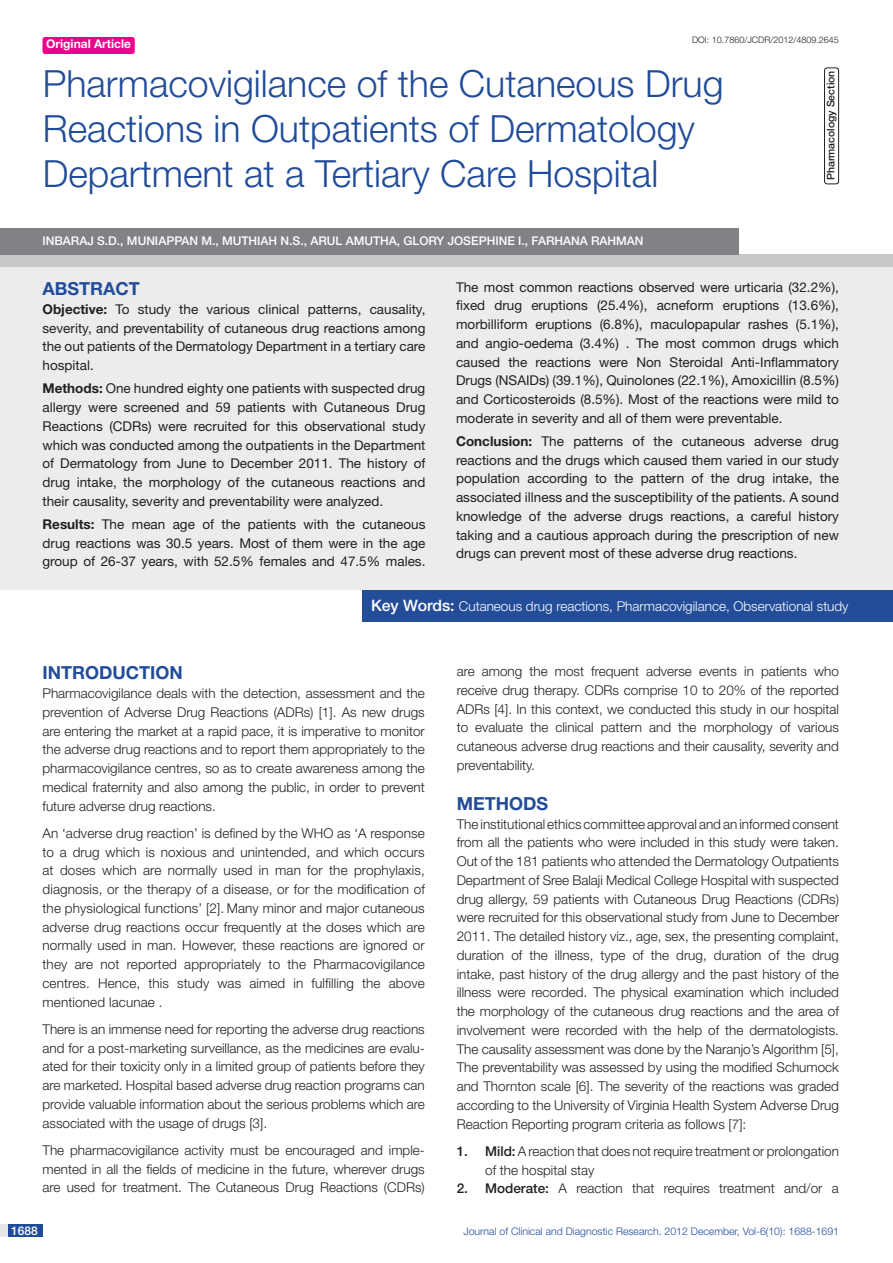
<style>
.page{position:relative;width:893px;height:1263px;background:#fff}
.page>*{position:absolute;margin:0;border:0;box-sizing:border-box;transform-origin:0 0}
.t1{font:300 37.5px/45px "Helvetica Neue";color:#214c99}
.Level_1{font:700 18px "Helvetica Neue";color:#214c99}
.Abstract_head{font:700 18px "Helvetica Neue";color:#214c99}
.Body_text{font:300 13.5px/18.8px "Helvetica Neue";color:#231f20;text-align:justify}
.Abstract_text{font:13.5px/18.8px "Helvetica Neue";color:#231f20;text-align:justify}
.Bullet_list{font:300 13.5px/18.8px "Helvetica Neue";color:#231f20}
.t2{font:300 13.5px "Helvetica Neue";color:#fff}
.Author{font:500 12px "Helvetica Neue";color:#fff}
.t3{font:700 12px "Helvetica Neue";color:#fff}
.t4{font:300 10.5px "Helvetica Neue";color:#214c99}
.t5{font:500 10.5px "Helvetica Neue";color:#231f20}
.DOI{font:300 9px "Helvetica Neue";color:#231f20}
.s1{color:#244d99}
.s2{font-weight:700}
.s3{font-weight:500;font-size:15.75px}
.s4{font-weight:500}
</style>
<div class="page">
<div style="left:0;top:1224px;width:43px;height:13px;background:#e6e7e9"></div>
<div style="left:8px;top:1224px;width:35px;height:13px;background:#214c99"></div>
<div style="left:43px;top:37px;width:92px;height:17px;background:#ed028c;border-radius:3px"></div>
<div style="left:0;top:265px;width:893px;height:325px;background:#ececee"></div>
<div style="left:0;top:254px;width:893px;height:12px;background:#c7c8ca"></div>
<div style="left:363px;top:590px;width:530px;height:32px;background:#244d99"></div>
<div style="left:824px;top:68px;width:15px;height:116px;border:1px solid #231f20;border-radius:3px"></div>
<div style="left:0;top:228px;width:738px;height:27px;background:#808285"></div>
<p class="DOI" style="left:692px;top:35px;width:148px">DOI: 10.7860/JCDR/2012/4809.2645</p>
<p class="t3" style="left:46px;top:37px;width:87px">Original Article</p>
<p class="t1" style="left:43px;top:60px;width:682px">Pharmacovigilance of the Cutaneous Drug<br>Reactions in Outpatients of Dermatology<br>Department at a Tertiary Care Hospital</p>
<p class="t5" style="left:824px;top:180px;width:111px;rotate:-90deg">PHARMACOLOGY SECTION</p>
<p class="Author" style="left:43px;top:233px;width:603px">INBARAJ S.D., MUNIAPPAN M., MUTHIAH N.S., ARUL AM UTHA, GLORY JOSEPHINE I., FARHANA RAHMAN</p>
<p class="Abstract_head" style="left:43px;top:278px;width:99px">ABST<span class="s1">RAC</span>T</p>
<p class="Abstract_text" style="left:43px;top:300px;width:384px"><span class="s2">Objective:</span> To study the various clinical patterns, causality, severity, and preventability of cutaneous drug reactions among the out patients of the Dermatology Department in a tertiary care hospital.</p>
<p class="Abstract_text" style="left:43px;top:379px;width:384px"><span class="s2">Methods:</span> One hundred eighty one patients with suspected drug allergy were screened and 59 patients with Cutaneous Drug Reactions (CDRs) were recruited for this observational study which was conducted among the outpatients in the Department of Dermatology from June to December 2011. The history of drug intake, the morphology of the cutaneous reactions and their causality, severity and preventability were analyzed.</p>
<p class="Abstract_text" style="left:43px;top:514px;width:384px"><span class="s2">Results:</span> The mean age of the patients with the cutaneous drug reactions was 30.5 years. Most of them were in the age group of 26-37 years, with 52.5% females and 47.5% males.</p>
<p class="Abstract_text" style="left:456px;top:277px;width:384px">The most common reactions observed were urticaria (32.2%), fixed drug eruptions (25.4%), acneform eruptions (13.6%), morbilliform eruptions (6.8%), maculopapular rashes (5.1%), and angio-oedema (3.4%) . The most common drugs which caused the reactions were Non Steroidal Anti-Inflammatory Drugs (NSAIDs) (39.1%), Quinolones (22.1%), Amoxicillin (8.5%) and Corticosteroids (8.5%). Most of the reactions were mild to moderate in severity and all of them were preventable.</p>
<p class="Abstract_text" style="left:456px;top:432px;width:384px"><span class="s2">Conclusion:</span> The patterns of the cutaneous adverse drug reactions and the drugs which caused them varied in our study population according to the pattern of the drug intake, the associated illness and the susceptibility of the patients. A sound knowledge of the adverse drugs reactions, a careful history taking and a cautious approach during the prescription of new drugs can prevent most of these adverse drug reactions.</p>
<p class="t2" style="left:371px;top:598px;width:479px"><span class="s3">KEY WORDS:</span> Cutaneous drug reactions, Pharmacovigilance, Observational study</p>
<p class="Level_1" style="left:43px;top:662px;width:33px">Intro</p>
<p class="Level_1" style="left:99px;top:662px;width:39px">ductio</p>
<p class="Level_1" style="left:169px;top:662px;width:15px">n</p>
<p class="Body_text" style="left:43px;top:684px;width:384px">Pharmacovigilance deals with the detection, assessment and the prevention of Adverse Drug Reactions (ADRs) [1]. As new drugs are entering the market at a rapid pace, it is imperative to monitor the adverse drug reactions and to report them appropriately to the pharmacovigilance centres, so as to create awareness among the medical fraternity and also among the public, in order to prevent future adverse drug reactions.</p>
<p class="Body_text" style="left:43px;top:823px;width:384px">An ‘adverse drug reaction’ is defined by the WHO as ‘A response to a drug which is noxious and unintended, and which occurs at doses which are normally used in man for the prophylaxis, diagnosis, or the therapy of a disease, or for the modification of the physiological functions’ [2]. Many minor and major cutaneous adverse drug reactions occur frequently at the doses which are normally used in man. However, these reactions are ignored or they are not reported appropriately to the Pharmacovigilance centres. Hence, this study was aimed in fulfilling the above mentioned lacunae .</p>
<p class="Body_text" style="left:43px;top:1019px;width:384px;text-align:left">There is an immense need for reporting the adverse drug reactions and for a post-marketing surveillance, as the medicines are evalu&shy;ated for their toxicity only in a limited group of patients before they are marketed. Hospital based adverse drug reaction programs can provide valuable information about the serious problems which are associated with the usage of drugs [3].</p>
<p class="Body_text" style="left:43px;top:1140px;width:384px">The pharmacovigilance activity must be encouraged and imple&shy;mented in all the fields of medicine in the future, wherever drugs are used for treatment. The Cutaneous Drug Reactions (CDRs)</p>
<p class="Body_text" style="left:457px;top:661px;width:384px">are among the most frequent adverse events in patients who receive drug therapy. CDRs comprise 10 to 20% of the reported ADRs [4]. In this context, we conducted this study in our hospital to evaluate the clinical pattern and the morphology of various cutaneous adverse drug reactions and their causality, severity and preventability.</p>
<p class="Level_1" style="left:457px;top:792px;width:91px">Methods</p>
<p class="Body_text" style="left:457px;top:814px;width:384px">The institutional ethics committee approval and an informed consent from all the patients who were included in this study were taken.<br>Out of the 181 patients who attended the Dermatology Outpatients Department of Sree Balaji Medical College Hospital with suspected drug allergy, 59 patients with Cutaneous Drug Reactions (CDRs) were recruited for this observational study from June to December 2011. The detailed history viz., age, sex, the presenting complaint, duration of the illness, type of the drug, duration of the drug intake, past history of the drug allergy and the past history of the illness were recorded. The physical examination which included the morphology of the cutaneous drug reactions and the area of involvement were recorded with the help of the dermatologists.<br>The causality assessment was done by the Naranjo’s Algorithm [5], The preventability was assessed by using the modified Schumock and Thornton scale [6]. The severity of the reactions was graded according to the University of Virginia Health System Adverse Drug Reaction Reporting program criteria as follows [7]:</p>
<p class="Bullet_list" style="left:485px;top:1141px;width:355px;text-indent:-28px"><span class="s4">1. MILD:</span> A reaction that does not require treatment or prolongation of the hospital stay</p>
<p class="Bullet_list" style="left:457px;top:1179px;width:384px"><span class="s4">2. MODERATE:</span> A reaction that requires treatment and/or a</p>
<p class="Author" style="left:11px;top:1223px;width:28px">1688</p>
<p class="t4" style="left:463px;top:1225px;width:377px">Journal of Clinical and Diagnostic Research. 2012 December, Vol-6(10): 1688-1691</p>
</div>
